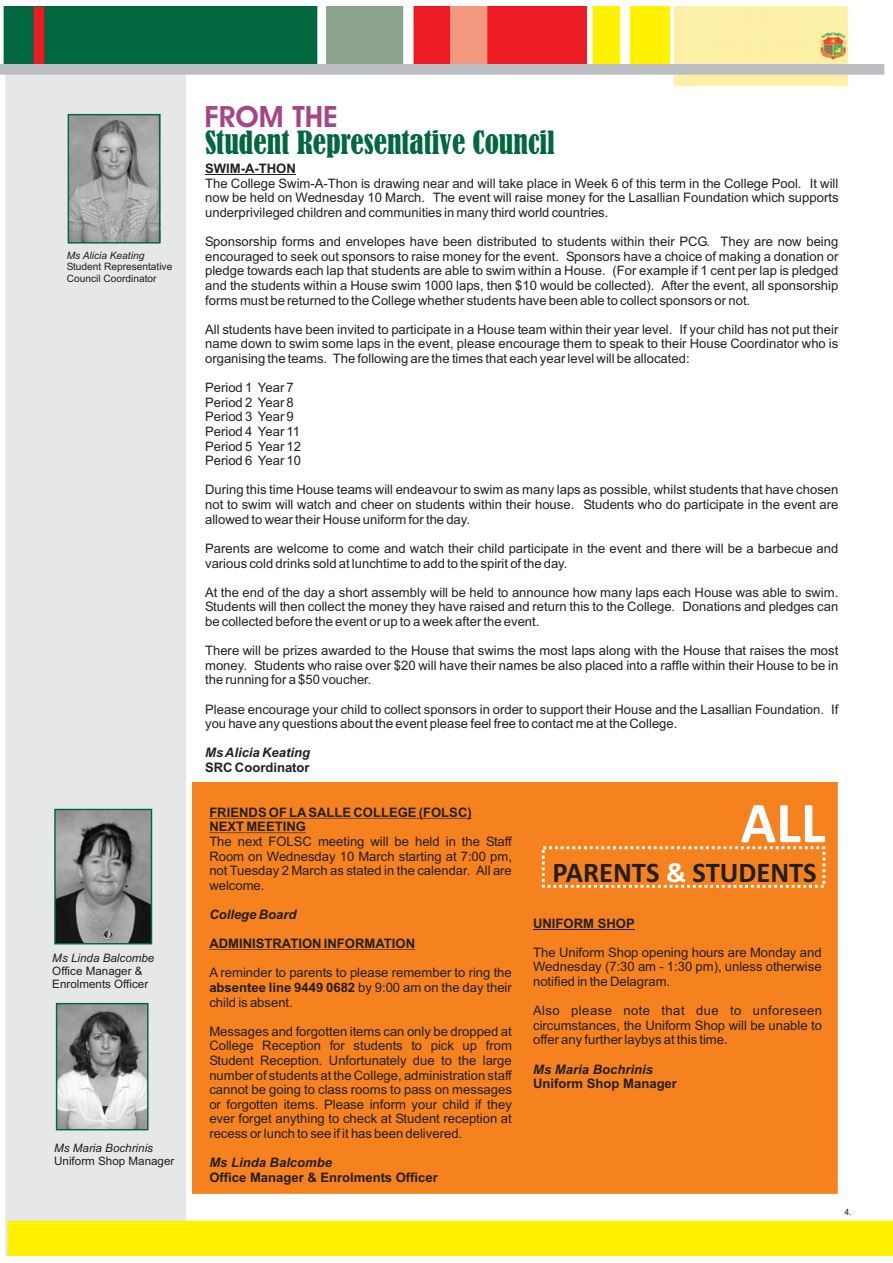
<style>
.page{position:relative;width:893px;height:1263px;background:#fff}
.page>*{position:absolute;margin:0;border:0;box-sizing:border-box;transform-origin:0 0}
.t1{font:700 58.5px "Calibri";color:#fff}
.t2{font:29.7px "Bernard MT Condensed";color:#00673e}
.t3{font:700 29.55px "Avant Garde Bk BT";color:#a54686}
.t4{font:700 28.5px "Calibri";color:#231f20}
.t5{font:700 28.5px "Calibri";color:#fff}
.t6{font:13.05px/14.5px "Arial";color:#231f20;text-align:justify}
.t7{font:700 13.05px/14.5px "Arial";color:#231f20}
.t8{font:italic 700 13.05px "Arial";color:#231f20}
.t9{font:11.55px/13px "Arial";color:#231f20}
.t10{font:italic 11.55px "Arial";color:#231f20}
.t11{font:10.2px/11.4px "Arial";color:#231f20}
.t12{font:italic 10.2px "Arial";color:#231f20}
.t13{font:8.7px "Arial";color:#231f20}
.s1{font-weight:700}
</style>
<div class="page">
<div style="left:6px;top:74px;width:180px;height:1182px;background:#e6e7e8"></div>
<div style="left:8px;top:1221px;width:884px;height:35px;background:#fff200"></div>
<img style="left:674px;top:74px;width:174px;height:12px">
<svg style="left:0;top:7px;width:884px;height:67px;background:#9d9971"></svg>
<img style="left:820px;top:31px;width:27px;height:30px">
<div style="left:193px;top:783px;width:644px;height:410px;background:#f5821f"></div>
<hr style="left:205px;top:174px;width:91px;height:1px;background:#231f20">
<img style="left:70px;top:116px;width:88px;height:126px">
<div style="left:68px;top:114px;width:92px;height:130px;border:1px solid #00673e"></div>
<hr style="left:209px;top:818px;width:263px;height:1px;background:#231f20">
<hr style="left:209px;top:833px;width:97px;height:1px;background:#231f20">
<hr style="left:209px;top:949px;width:206px;height:1px;background:#231f20">
<div style="left:542px;top:846px;width:283px;height:42px;border:3px dashed #fff"></div>
<hr style="left:533px;top:929px;width:102px;height:1px;background:#231f20">
<img style="left:58px;top:1005px;width:89px;height:123px">
<div style="left:56px;top:1003px;width:93px;height:127px;border:1px solid #00673e"></div>
<img style="left:56px;top:811px;width:94px;height:131px">
<div style="left:54px;top:809px;width:98px;height:135px;border:1px solid #00673e"></div>
<p class="t12" style="left:67px;top:252px;width:79px">Ms Alicia Keating</p>
<p class="t11" style="left:67px;top:262px;width:107px">Student Representative<br>Council Coordinator</p>
<p class="t10" style="left:52px;top:954px;width:104px">Ms Linda Balcombe</p>
<p class="t9" style="left:52px;top:966px;width:97px">Office Manager &amp;<br>Enrolments Officer</p>
<p class="t10" style="left:54px;top:1143px;width:100px">Ms Maria Bochrinis</p>
<p class="t9" style="left:54px;top:1155px;width:122px">Uniform Shop Manager</p>
<h3 class="t3" style="left:205px;top:99px;width:135px">FROM THE</h3>
<h2 class="t2" style="left:205px;top:127px;width:351px">Student Representative Council</h2>
<p class="t7" style="left:205px;top:163px;width:92px">SWIM-A-THON</p>
<p class="t6" style="left:205px;top:177px;width:635px">The College Swim-A-Thon is drawing near and will take place in Week 6 of this term in the College Pool. It will now be held on Wednesday 10 March. The event will raise money for the Lasallian Foundation which supports underprivileged children and communities in many third world countries.</p>
<p class="t6" style="left:205px;top:236px;width:635px">Sponsorship forms and envelopes have been distributed to students within their PCG. They are now being encouraged to seek out sponsors to raise money for the event. Sponsors have a choice of making a donation or pledge towards each lap that students are able to swim within a House. (For example if 1 cent per lap is pledged and the students within a House swim 1000 laps, then $10 would be collected). After the event, all sponsorship forms must be returned to the College whether students have been able to collect sponsors or not.</p>
<p class="t6" style="left:205px;top:323px;width:635px">All students have been invited to participate in a House team within their year level. If your child has not put their name down to swim some laps in the event, please encourage them to speak to their House Coordinator who is organising the teams. The following are the times that each year level will be allocated:</p>
<p class="t6" style="left:205px;top:382px;width:97px;text-align:left">Period 1 Year 7<br>Period 2 Year 8<br>Period 3 Year 9<br>Period 4 Year 11<br>Period 5 Year 12<br>Period 6 Year 10</p>
<p class="t6" style="left:205px;top:484px;width:635px">During this time House teams will endeavour to swim as many laps as possible, whilst students that have chosen not to swim will watch and cheer on students within their house. Students who do participate in the event are allowed to wear their House uniform for the day.</p>
<p class="t6" style="left:205px;top:542px;width:635px">Parents are welcome to come and watch their child participate in the event and there will be a barbecue and various cold drinks sold at lunchtime to add to the spirit of the day.</p>
<p class="t6" style="left:205px;top:586px;width:635px">At the end of the day a short assembly will be held to announce how many laps each House was able to swim.<br>Students will then collect the money they have raised and return this to the College. Donations and pledges can be collected before the event or up to a week after the event.</p>
<p class="t6" style="left:205px;top:645px;width:635px">There will be prizes awarded to the House that swims the most laps along with the House that raises the most money. Students who raise over $20 will have their names be also placed into a raffle within their House to be in the running for a $50 voucher.</p>
<p class="t6" style="left:205px;top:703px;width:635px">Please encourage your child to collect sponsors in order to support their House and the Lasallian Foundation. If you have any questions about the event please feel free to contact me at the College.</p>
<p class="t8" style="left:205px;top:748px;width:106px">Ms Alicia Keating</p>
<p class="t7" style="left:205px;top:761px;width:106px">SRC Coordinator</p>
<p class="t7" style="left:209px;top:806px;width:264px">FRIENDS OF LA SALLE COLLEGE (FOLSC)<br>NEXT MEETING</p>
<p class="t6" style="left:209px;top:835px;width:304px">The next FOLSC meeting will be held in the Staff Room on Wednesday 10 March starting at 7:00 pm, not Tuesday 2 March as stated in the calendar. All are welcome.</p>
<p class="t8" style="left:209px;top:910px;width:89px">College Board</p>
<p class="t7" style="left:209px;top:938px;width:207px">ADMINISTRATION INFORMATION</p>
<p class="t6" style="left:209px;top:967px;width:304px">A reminder to parents to please remember to ring the <span class="s1">absentee line 9449 0682</span> by 9:00 am on the day their child is absent.</p>
<p class="t6" style="left:209px;top:1025px;width:304px">Messages and forgotten items can only be dropped at College Reception for students to pick up from Student Reception. Unfortunately due to the large number of students at the College, administration staff cannot be going to class rooms to pass on messages or forgotten items. Please inform your child if they ever forget anything to check at Student reception at recess or lunch to see if it has been delivered.</p>
<p class="t8" style="left:209px;top:1158px;width:124px">Ms Linda Balcombe</p>
<p class="t7" style="left:209px;top:1171px;width:230px">Office Manager &amp; Enrolments Officer</p>
<h1 class="t1" style="left:741px;top:788px;width:86px">ALL</h1>
<h3 class="t4" style="left:553px;top:855px;width:266px">PARENTS STUDENTS</h3>
<h3 class="t5" style="left:666px;top:855px;width:22px">&amp;</h3>
<p class="t7" style="left:533px;top:917px;width:103px">UNIFORM SHOP</p>
<p class="t6" style="left:533px;top:946px;width:290px">The Uniform Shop opening hours are Monday and Wednesday (7:30 am - 1:30 pm), unless otherwise notified in the Delagram.</p>
<p class="t6" style="left:533px;top:1005px;width:291px">Also please note that due to unforeseen circumstances, the Uniform Shop will be unable to offer any further laybys at this time.</p>
<p class="t8" style="left:533px;top:1064px;width:121px">Ms Maria Bochrinis</p>
<p class="t7" style="left:533px;top:1078px;width:145px">Uniform Shop Manager</p>
<p class="t13" style="left:844px;top:1209px;width:9px">4.</p>
</div>
